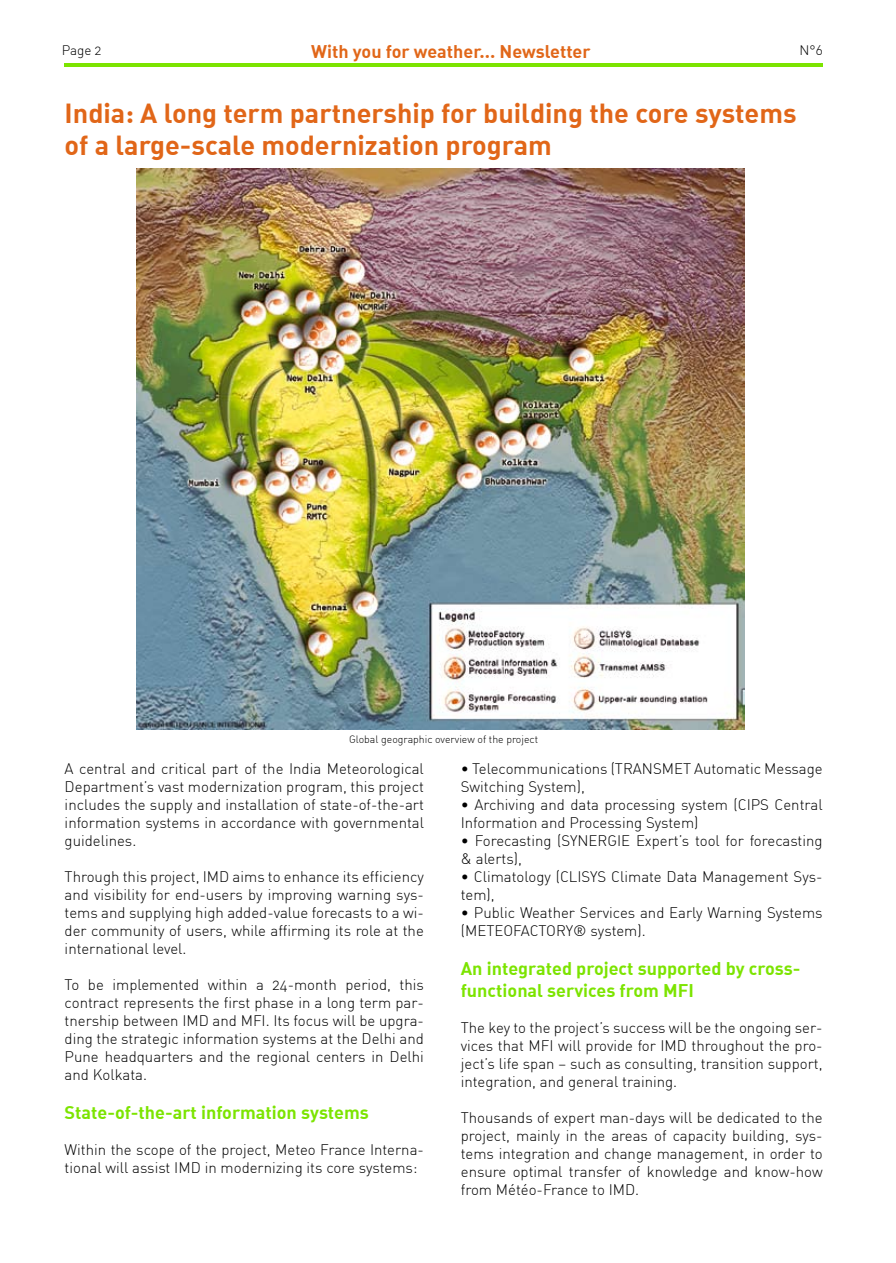
<style>
.page{position:relative;width:896px;height:1263px;background:#fff}
.page>*{position:absolute;margin:0;border:0;box-sizing:border-box;transform-origin:0 0}
.t1{font:27px/32.4px "DIN Bold Alternate";color:#e16618}
.t2{font:18px/21.6px "DIN Bold Alternate";color:#7ce400}
.t3{font:18px "DIN Bold Alternate";color:#e16719}
.t4{font:15px/18px "DIN Light Alternate";color:#000}
.t5{font:13.5px "DIN Light Alternate";color:#000}
.t6{font:10.5px "DIN Light Alternate";color:#000}
</style>
<div class="page">
<img style="left:136px;top:169px;width:608px;height:560px">
<hr style="left:65px;top:64px;width:757px;height:3px;background:#7ce400">
<p class="t5" style="left:62px;top:42px;width:41px">Page 2</p>
<p class="t3" style="left:311px;top:40px;width:281px">With you for weather... Newsletter</p>
<p class="t5" style="left:799px;top:42px;width:25px">N°6</p>
<h1 class="t1" style="left:65px;top:96px;width:733px">India: A long term partnership for building the core systems of a large-scale modernization program</h1>
<p class="t6" style="left:349px;top:733px;width:190px">Global geographic overview of the project</p>
<p class="t4" style="left:65px;top:759px;width:361px;text-align:justify">A central and critical part of the India Meteorological Department’s vast modernization program, this project includes the supply and installation of state-of-the-art information systems in accordance with governmental guidelines.</p>
<p class="t4" style="left:65px;top:867px;width:361px;text-align:justify">Through this project, IMD aims to enhance its efficiency and visibility for end-users by improving warning sys&shy;tems and supplying high added-value forecasts to a wi&shy;der community of users, while affirming its role at the international level.</p>
<p class="t4" style="left:65px;top:975px;width:361px;text-align:justify">To be implemented within a 24-month period, this contract represents the first phase in a long term par&shy;tnership between IMD and MFI. Its focus will be upgra&shy;ding the strategic information systems at the Delhi and Pune headquarters and the regional centers in Delhi and Kolkata.</p>
<p class="t2" style="left:65px;top:1101px;width:306px">State-of-the-art information systems</p>
<p class="t4" style="left:65px;top:1140px;width:361px">Within the scope of the project, Meteo France Interna&shy;tional will assist IMD in modernizing its core systems:</p>
<p class="t4" style="left:461px;top:759px;width:363px">• Telecommunications (TRANSMET Automatic Message<br>Switching System),</p>
<p class="t4" style="left:461px;top:795px;width:363px">• Archiving and data processing system (CIPS Central<br>Information and Processing System)</p>
<p class="t4" style="left:461px;top:831px;width:363px">• Forecasting (SYNERGIE Expert’s tool for forecasting &amp; alerts),</p>
<p class="t4" style="left:461px;top:867px;width:363px">• Climatology (CLISYS Climate Data Management Sys&shy;tem),</p>
<p class="t4" style="left:461px;top:903px;width:363px">• Public Weather Services and Early Warning Systems (METEOFACTORY® system).</p>
<p class="t2" style="left:461px;top:957px;width:341px">An integrated project supported by cross&shy;functional services from MFI</p>
<p class="t4" style="left:461px;top:1018px;width:363px;text-align:justify">The key to the project’s success will be the ongoing ser&shy;vices that MFI will provide for IMD throughout the pro&shy;ject’s life span – such as consulting, transition support, integration, and general training.</p>
<p class="t4" style="left:461px;top:1108px;width:363px;text-align:justify">Thousands of expert man-days will be dedicated to the project, mainly in the areas of capacity building, sys&shy;tems integration and change management, in order to ensure optimal transfer of knowledge and know-how from Météo-France to IMD.</p>
</div>
